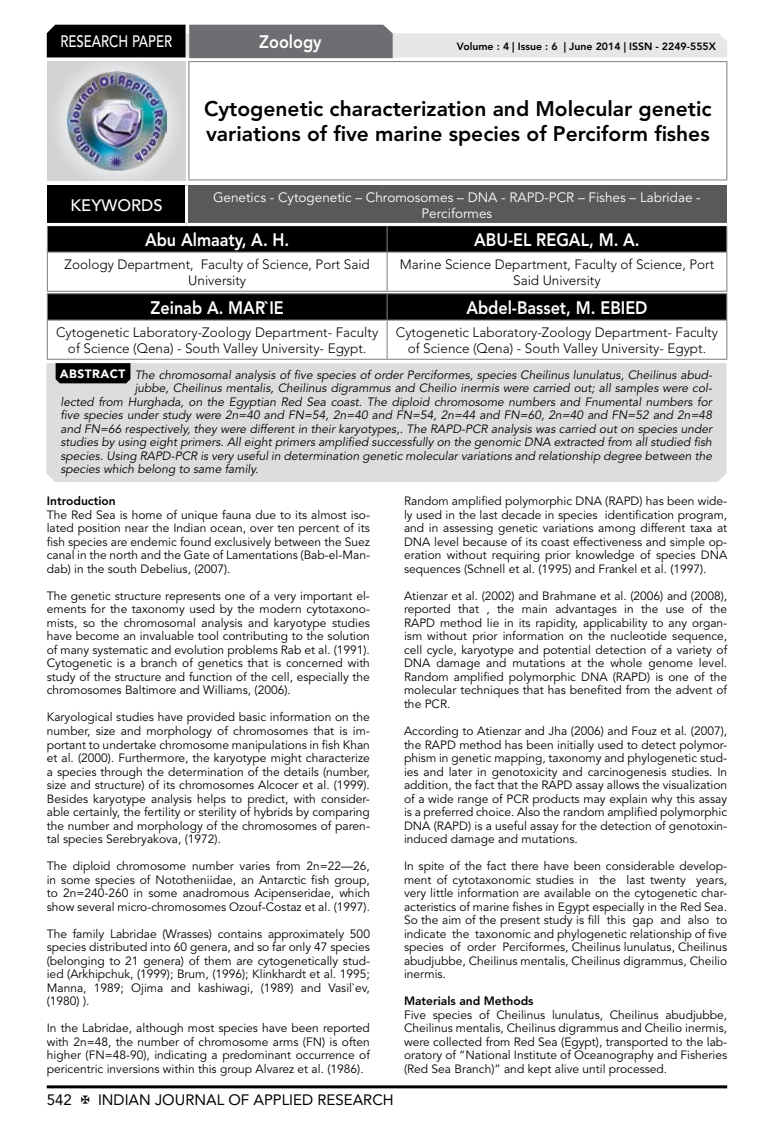
<style>
.page{position:relative;width:774px;height:1136px;background:#fff}
.page>*{position:absolute;margin:0;border:0;box-sizing:border-box;transform-origin:0 0}
.t1{font:800 21px/25.2px "Avenir LT Std";color:#000}
.t2{font:800 18px "Avenir LT Std";color:#fff;scale:.9 1}
.t3{font:500 16.5px "Avenir LT Std";color:#fff;scale:.8 1}
.t4{font:500 16.5px "Avenir LT Std";color:#fff}
.t5{font:15px "Avenir LT Std";color:#000}
.t6{font:300 13.5px/16.2px "Avenir LT Std";color:#000;text-align:center}
.t7{font:13.5px/16.2px "Avenir LT Std";color:#fff;text-align:center}
.t8{font:12px/13.5px "Avenir LT Std";color:#000;text-align:justify}
.t9{font:italic 12px "Avenir LT Std";color:#000}
.t10{font:800 12px "Avenir LT Std";color:#000}
.t11{font:800 10.5px "Avenir LT Std";color:#000}
.s1{font-weight:900;font-style:normal;color:#fff}
</style>
<div class="page">
<hr style="left:47px;top:1085px;width:680px;height:3px;background:#000">
<div style="left:48px;top:62px;width:137px;height:118px;background:linear-gradient(to right,#d9dadb,#d9dadb)"></div>
<img style="left:68px;top:71px;width:99px;height:100px">
<svg style="left:47px;top:25px;width:680px;height:33px;background:#979899"></svg>
<hr style="left:188px;top:61px;width:539px;height:1px;background:#808285">
<hr style="left:188px;top:62px;width:1px;height:117px;background:#808285">
<hr style="left:726px;top:62px;width:1px;height:117px;background:#808285">
<hr style="left:188px;top:179px;width:539px;height:1px;background:#808285">
<div style="left:47px;top:226px;width:680px;height:25px;background:#000"></div>
<hr style="left:47px;top:251px;width:340px;height:1px;background:#808285">
<hr style="left:47px;top:252px;width:1px;height:39px;background:#808285">
<hr style="left:387px;top:251px;width:340px;height:1px;background:#808285">
<hr style="left:387px;top:252px;width:1px;height:39px;background:#808285">
<hr style="left:726px;top:252px;width:1px;height:39px;background:#808285">
<hr style="left:47px;top:291px;width:340px;height:1px;background:#808285">
<hr style="left:387px;top:291px;width:340px;height:1px;background:#808285">
<hr style="left:47px;top:293px;width:340px;height:1px;background:#808285">
<hr style="left:387px;top:293px;width:340px;height:1px;background:#808285">
<div style="left:47px;top:294px;width:680px;height:25px;background:#000"></div>
<hr style="left:47px;top:319px;width:340px;height:1px;background:#808285">
<hr style="left:47px;top:320px;width:1px;height:39px;background:#808285">
<hr style="left:387px;top:319px;width:340px;height:1px;background:#808285">
<hr style="left:386px;top:320px;width:2px;height:39px;background:#808285">
<hr style="left:726px;top:320px;width:1px;height:39px;background:#808285">
<hr style="left:47px;top:359px;width:340px;height:1px;background:#808285">
<hr style="left:387px;top:359px;width:340px;height:1px;background:#808285">
<div style="left:47px;top:185px;width:139px;height:39px;background:#000"></div>
<div style="left:186px;top:185px;width:541px;height:39px;background:#58595b"></div>
<hr style="left:185px;top:185px;width:3px;height:38px;background:#fff">
<hr style="left:47px;top:223px;width:139px;height:3px;background:#fff">
<hr style="left:186px;top:223px;width:541px;height:3px;background:#fff">
<div style="left:46px;top:363px;width:680px;height:119px;background:#dcddde"></div>
<svg style="left:56px;top:363px;width:74px;height:20px"></svg>
<h3 class="t3" style="left:60px;top:32px;width:139px">RESEARCH PAPER</h3>
<h2 class="t2" style="left:259px;top:31px;width:71px">Zoology</h2>
<p class="t11" style="left:457px;top:41px;width:261px">Volume : 4 | Issue : 6 | June 2014 | ISSN - 2249-555X</p>
<h1 class="t1" style="left:204px;top:96px;width:509px">Cytogenetic characterization and Molecular genetic variations of five marine species of Perciform fishes</h1>
<h3 class="t4" style="left:71px;top:196px;width:94px">KEYWORDS</h3>
<p class="t7" style="left:213px;top:189px;width:489px">Genetics - Cytogenetic – Chromosomes – DNA - RAPD-PCR – Fishes – Labridae -<br>Perciformes</p>
<h2 class="t2" style="left:145px;top:229px;width:162px">Abu Almaaty, A. H.</h2>
<h2 class="t2" style="left:474px;top:229px;width:185px">ABU-EL REGAL, M. A.</h2>
<p class="t6" style="left:65px;top:256px;width:307px">Zoology Department, Faculty of Science, Port Said<br>University</p>
<p class="t6" style="left:400px;top:256px;width:316px">Marine Science Department, Faculty of Science, Port<br>Said University</p>
<h2 class="t2" style="left:151px;top:297px;width:150px">Zeinab A. MAR`IE</h2>
<h2 class="t2" style="left:466px;top:297px;width:203px">Abdel-Basset, M. EBIED</h2>
<p class="t6" style="left:56px;top:324px;width:324px">Cytogenetic Laboratory-Zoology Department- Faculty of Science (Qena) - South Valley University- Egypt.</p>
<p class="t6" style="left:396px;top:324px;width:324px">Cytogenetic Laboratory-Zoology Department- Faculty of Science (Qena) - South Valley University- Egypt.</p>
<p class="t9" style="left:60px;top:367px;width:654px"><span class="s1">ABSTRACT</span> The chromosomal analysis of five species of order Perciformes, species Cheilinus lunulatus, Cheilinus abud-</p>
<p class="t9" style="left:135px;top:381px;width:579px">jubbe, Cheilinus mentalis, Cheilinus digrammus and Cheilio inermis were carried out; all samples were col-</p>
<p class="t9" style="left:60px;top:394px;width:653px">lected from Hurghada, on the Egyptian Red Sea coast. The diploid chromosome numbers and Fnumental numbers for</p>
<p class="t9" style="left:60px;top:408px;width:653px">five species under study were 2n=40 and FN=54, 2n=40 and FN=54, 2n=44 and FN=60, 2n=40 and FN=52 and 2n=48</p>
<p class="t9" style="left:60px;top:421px;width:653px">and FN=66 respectively, they were different in their karyotypes,. The RAPD-PCR analysis was carried out on species under</p>
<p class="t9" style="left:60px;top:435px;width:653px">studies by using eight primers. All eight primers amplified successfully on the genomic DNA extracted from all studied fish</p>
<p class="t9" style="left:60px;top:448px;width:653px">species. Using RAPD-PCR is very useful in determination genetic molecular variations and relationship degree between the</p>
<p class="t9" style="left:60px;top:462px;width:200px">species which belong to same family.</p>
<p class="t10" style="left:47px;top:494px;width:70px">Introduction</p>
<p class="t8" style="left:47px;top:508px;width:325px">The Red Sea is home of unique fauna due to its almost iso&shy;lated position near the Indian ocean, over ten percent of its fish species are endemic found exclusively between the Suez canal in the north and the Gate of Lamentations (Bab-el-Man&shy;dab) in the south Debelius, (2007).</p>
<p class="t8" style="left:47px;top:589px;width:325px">The genetic structure represents one of a very important el&shy;ements for the taxonomy used by the modern cytotaxono&shy;mists, so the chromosomal analysis and karyotype studies have become an invaluable tool contributing to the solution of many systematic and evolution problems Rab et al. (1991).<br>Cytogenetic is a branch of genetics that is concerned with study of the structure and function of the cell, especially the chromosomes Baltimore and Williams, (2006).</p>
<p class="t8" style="left:47px;top:710px;width:325px">Karyological studies have provided basic information on the number, size and morphology of chromosomes that is im&shy;portant to undertake chromosome manipulations in fish Khan et al. (2000). Furthermore, the karyotype might characterize a species through the determination of the details (number, size and structure) of its chromosomes Alcocer et al. (1999).<br>Besides karyotype analysis helps to predict, with consider&shy;able certainly, the fertility or sterility of hybrids by comparing the number and morphology of the chromosomes of paren&shy;tal species Serebryakova, (1972).</p>
<p class="t8" style="left:47px;top:859px;width:325px">The diploid chromosome number varies from 2n=22—26, in some species of Nototheniidae, an Antarctic fish group, to 2n=240-260 in some anadromous Acipenseridae, which show several micro-chromosomes Ozouf-Costaz et al. (1997).</p>
<p class="t8" style="left:47px;top:926px;width:325px">The family Labridae (Wrasses) contains approximately 500 species distributed into 60 genera, and so far only 47 species (belonging to 21 genera) of them are cytogenetically stud&shy;ied (Arkhipchuk, (1999); Brum, (1996); Klinkhardt et al. 1995; Manna, 1989; Ojima and kashiwagi, (1989) and Vasil`ev, (1980) ).</p>
<p class="t8" style="left:47px;top:1021px;width:325px">In the Labridae, although most species have been reported with 2n=48, the number of chromosome arms (FN) is often higher (FN=48-90), indicating a predominant occurrence of pericentric inversions within this group Alvarez et al. (1986).</p>
<p class="t8" style="left:404px;top:494px;width:325px">Random amplified polymorphic DNA (RAPD) has been wide&shy;ly used in the last decade in species identification program, and in assessing genetic variations among different taxa at DNA level because of its coast effectiveness and simple op&shy;eration without requiring prior knowledge of species DNA sequences (Schnell et al. (1995) and Frankel et al. (1997).</p>
<p class="t8" style="left:404px;top:589px;width:325px">Atienzar et al. (2002) and Brahmane et al. (2006) and (2008), reported that , the main advantages in the use of the RAPD method lie in its rapidity, applicability to any organ&shy;ism without prior information on the nucleotide sequence, cell cycle, karyotype and potential detection of a variety of DNA damage and mutations at the whole genome level.<br>Random amplified polymorphic DNA (RAPD) is one of the molecular techniques that has benefited from the advent of the PCR.</p>
<p class="t8" style="left:404px;top:724px;width:325px">According to Atienzar and Jha (2006) and Fouz et al. (2007), the RAPD method has been initially used to detect polymor&shy;phism in genetic mapping, taxonomy and phylogenetic stud&shy;ies and later in genotoxicity and carcinogenesis studies. In addition, the fact that the RAPD assay allows the visualization of a wide range of PCR products may explain why this assay is a preferred choice. Also the random amplified polymorphic DNA (RAPD) is a useful assay for the detection of genotoxin&shy;induced damage and mutations.</p>
<p class="t8" style="left:404px;top:859px;width:325px">In spite of the fact there have been considerable develop&shy;ment of cytotaxonomic studies in the last twenty years, very little information are available on the cytogenetic char&shy;acteristics of marine fishes in Egypt especially in the Red Sea.<br>So the aim of the present study is fill this gap and also to indicate the taxonomic and phylogenetic relationship of five species of order Perciformes, Cheilinus lunulatus, Cheilinus abudjubbe, Cheilinus mentalis, Cheilinus digrammus, Cheilio inermis.</p>
<p class="t10" style="left:404px;top:993px;width:131px">Materials and Methods</p>
<p class="t8" style="left:404px;top:1007px;width:325px">Five species of Cheilinus lunulatus, Cheilinus abudjubbe, Cheilinus mentalis, Cheilinus digrammus and Cheilio inermis, were collected from Red Sea (Egypt), transported to the lab&shy;oratory of “National Institute of Oceanography and Fisheries (Red Sea Branch)” and kept alive until processed.</p>
<p class="t5" style="left:47px;top:1090px;width:27px">542</p>
<p class="t5" style="left:98px;top:1090px;width:297px">INDIAN JOURNAL OF APPLIED RESEARCH</p>
</div>
